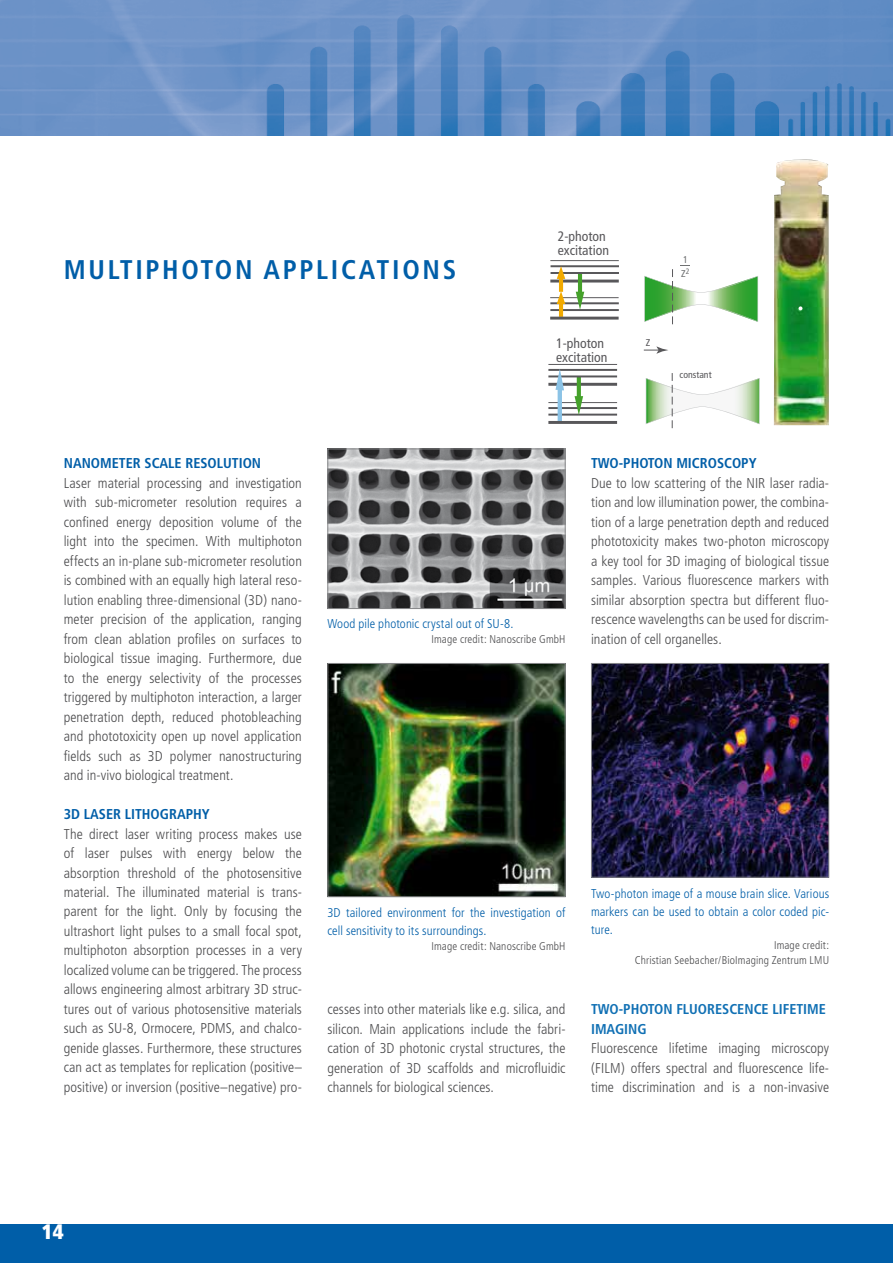
<style>
.page{position:relative;width:893px;height:1263px;background:#fff}
.page>*{position:absolute;margin:0;border:0;box-sizing:border-box;transform-origin:0 0}
.t1{font:700 condensed 27px "Frutiger";letter-spacing:.1em;color:#005ea8}
.t2{font:900 condensed 21px "Frutiger";color:#fff}
.t3{font:300 condensed 14.25px/19.5px "Frutiger";letter-spacing:.005em;color:#4b4b4d;text-align:justify}
.t4{font:700 condensed 14.25px "Frutiger";color:#005ea8}
.t5{font:700 condensed 14.25px "Frutiger";color:#1070b4}
.t6{font:condensed 13.8px/13.8px "Frutiger";color:#58575a}
.t7{font:300 condensed 12.75px/18px "Frutiger";letter-spacing:.01em;color:#005ea8}
.t8{font:300 condensed 11.25px/15px "Frutiger";letter-spacing:.015em;color:#4b4b4d;text-align:right}
.t9{font:condensed 9.9px "Frutiger";color:#58575a}
.t10{font:condensed 9.9px/13.8px "Frutiger";color:#707172}
</style>
<div class="page">
<hr style="left:550px;top:297px;width:69px;height:1px;background:#58575a">
<hr style="left:550px;top:302px;width:69px;height:2px;background:#58575a">
<hr style="left:550px;top:309px;width:69px;height:2px;background:#58575a">
<hr style="left:550px;top:260px;width:69px;height:1px;background:#58575a">
<hr style="left:551px;top:265px;width:68px;height:2px;background:#58575a">
<hr style="left:550px;top:280px;width:69px;height:2px;background:#58575a">
<svg style="left:576px;top:274px;width:8px;height:36px"></svg>
<hr style="left:548px;top:364px;width:69px;height:1px;background:#58575a">
<hr style="left:548px;top:369px;width:69px;height:2px;background:#58575a">
<hr style="left:548px;top:383px;width:69px;height:3px;background:#58575a">
<svg style="left:644px;top:346px;width:24px;height:8px"></svg>
<svg style="left:646px;top:373px;width:113px;height:55px"></svg>
<hr style="left:548px;top:402px;width:69px;height:1px;background:#58575a">
<hr style="left:548px;top:407px;width:69px;height:2px;background:#58575a">
<hr style="left:548px;top:414px;width:69px;height:2px;background:#58575a">
<img style="left:774px;top:159px;width:55px;height:266px">
<svg style="left:644px;top:265px;width:114px;height:59px"></svg>
<svg style="left:575px;top:377px;width:8px;height:38px"></svg>
<hr style="left:548px;top:375px;width:69px;height:2px;background:#58575a">
<svg style="left:555px;top:369px;width:9px;height:52px"></svg>
<hr style="left:548px;top:421px;width:69px;height:3px;background:#58575a">
<hr style="left:551px;top:272px;width:68px;height:2px;background:#58575a">
<svg style="left:557px;top:266px;width:8px;height:51px"></svg>
<hr style="left:550px;top:317px;width:69px;height:3px;background:#58575a">
<svg style="left:799px;top:306px;width:3px;height:4px"></svg>
<img style="left:0;top:0;width:893px;height:136px">
<img style="left:329px;top:450px;width:235px;height:157px">
<div style="left:327px;top:448px;width:239px;height:161px;border:1px solid #87888a"></div>
<div style="left:0;top:1225px;width:893px;height:38px;background:#005ea8"></div>
<img style="left:329px;top:665px;width:235px;height:230px">
<div style="left:327px;top:663px;width:239px;height:234px;border:1px solid #87888a"></div>
<img style="left:593px;top:665px;width:234px;height:211px">
<div style="left:591px;top:663px;width:238px;height:215px;border:1px solid #87888a"></div>
<h1 class="t1" style="left:64px;top:253px;width:17px">MULTIP</h1>
<h1 class="t1" style="left:162px;top:253px;width:118px">HOTON APPLICATI</h1>
<h1 class="t1" style="left:402px;top:253px;width:55px">ONs</h1>
<p class="t6" style="left:558px;top:230px;width:53px">2-photon excitation</p>
<p class="t6" style="left:556px;top:336px;width:53px">1-photon excitation</p>
<p class="t9" style="left:646px;top:337px;width:6px">Z</p>
<p class="t10" style="left:681px;top:252px;width:10px">1<br>Z<sup>2</sup></p>
<p class="t9" style="left:679px;top:369px;width:34px">constant</p>
<p class="t4" style="left:64px;top:455px;width:10px">NAN</p>
<p class="t4" style="left:91px;top:455px;width:19px">OMETER</p>
<p class="t4" style="left:145px;top:455px;width:9px">SCALE</p>
<p class="t4" style="left:185px;top:455px;width:39px">RESOLUTI</p>
<p class="t4" style="left:243px;top:455px;width:18px">ON</p>
<p class="t3" style="left:64px;top:473px;width:240px">Laser material processing and investigation with sub-micrometer resolution requires a confined energy deposition volume of the light into the specimen. With multiphoton effects an in-plane sub-micrometer resolution is combined with an equally high lateral reso&shy;lution enabling three-dimensional (3D) nano&shy;meter precision of the application, ranging from clean ablation profiles on surfaces to biological tissue imaging. Furthermore, due to the energy selectivity of the processes triggered by multiphoton interaction, a larger penetration depth, reduced photobleaching and phototoxicity open up novel application fields such as 3D polymer nanostructuring and in-vivo biological treatment.</p>
<p class="t4" style="left:64px;top:806px;width:29px">3D LASER</p>
<p class="t4" style="left:125px;top:806px;width:86px">LITHOGRAPHY</p>
<p class="t3" style="left:64px;top:824px;width:240px">The direct laser writing process makes use of laser pulses with energy below the absorption threshold of the photosensitive material. The illuminated material is trans&shy;parent for the light. Only by focusing the ultrashort light pulses to a small focal spot, multiphoton absorption processes in a very localized volume can be triggered. The process allows engineering almost arbitrary 3D struc&shy;tures out of various photosensitive materials such as SU-8, Ormocere, PDMS, and chalco&shy;genide glasses. Furthermore, these structures can act as templates for replication (positive– positive) or inversion (positive–negative) pro-</p>
<p class="t7" style="left:327px;top:615px;width:188px">Wood pile photonic crystal out of SU-8.</p>
<p class="t8" style="left:431px;top:632px;width:136px">Image credit: Nanoscribe GmbH</p>
<p class="t4" style="left:591px;top:455px;width:94px">TWO-PHOTON MICR</p>
<p class="t4" style="left:708px;top:455px;width:42px">OSCOPY</p>
<p class="t3" style="left:591px;top:473px;width:240px">Due to low scattering of the NIR laser radia&shy;tion and low illumination power, the combina&shy;tion of a large penetration depth and reduced phototoxicity makes two-photon microscopy a key tool for 3D imaging of biological tissue samples. Various fluorescence markers with similar absorption spectra but different fluo&shy;rescence wavelengths can be used for discrim&shy;ination of cell organelles.</p>
<p class="t7" style="left:327px;top:904px;width:240px">3D tailored environment for the investigation of cell sensitivity to its surroundings.</p>
<p class="t8" style="left:431px;top:939px;width:136px">Image credit: Nanoscribe GmbH</p>
<p class="t7" style="left:591px;top:884px;width:240px;text-align:justify">Two-photon image of a mouse brain slice. Various markers can be used to obtain a color coded pic&shy;ture.</p>
<p class="t8" style="left:635px;top:937px;width:196px">Image credit:<br>Christian Seebacher/BioImaging Zentrum LMU</p>
<p class="t3" style="left:327px;top:1000px;width:240px">cesses into other materials like e.g. silica, and silicon. Main applications include the fabri&shy;cation of 3D photonic crystal structures, the generation of 3D scaffolds and microfluidic channels for biological sciences.</p>
<p class="t5" style="left:591px;top:1001px;width:125px">TWO-PHOTON FLUORESCENCE</p>
<p class="t5" style="left:772px;top:1001px;width:25px">LIFETIME</p>
<p class="t5" style="left:591px;top:1020px;width:57px">IMAGING</p>
<p class="t3" style="left:591px;top:1038px;width:240px">Fluorescence lifetime imaging microscopy (FILM) offers spectral and fluorescence life&shy;time discrimination and is a non-invasive</p>
<h2 class="t2" style="left:42px;top:1219px;width:23px">14</h2>
</div>
